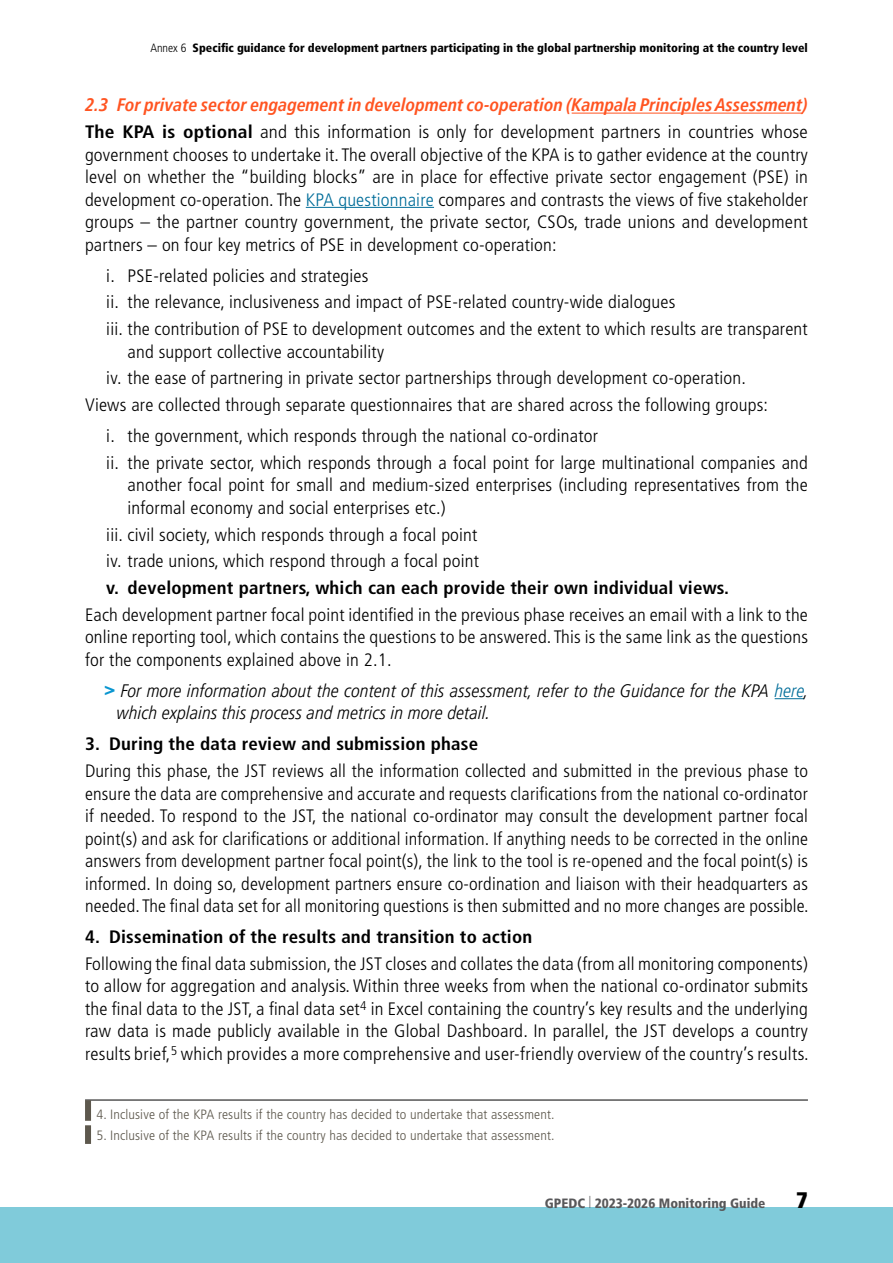
<style>
.page{position:relative;width:893px;height:1263px;background:#fff}
.page>*{position:absolute;margin:0;border:0;box-sizing:border-box;transform-origin:0 0}
.t1{font:900 condensed 22.5px "Frutiger LT Std";color:#000}
.t2{font:300 condensed 18px/26.7px "Frutiger LT Std";letter-spacing:.01em;color:#000;scale:1.05 1}
.t3{font:300 condensed 18px/22.5px "Frutiger LT Std";letter-spacing:.01em;color:#000;text-align:justify}
.t4{font:300 condensed 18px/22.5px "Frutiger LT Std";letter-spacing:.01em;color:#000;text-align:justify;scale:1.08 1}
.t5{font:300 condensed 18px/22.5px "Frutiger LT Std";letter-spacing:.01em;color:#000;text-align:justify;scale:1.04 1}
.t6{font:700 condensed 18px "Frutiger LT Std";letter-spacing:.01em;color:#000;scale:1.05 1}
.t7{font:italic 300 condensed 18px/22.5px "Frutiger LT Pro";color:#000;scale:1.05 1}
.t8{font:italic 700 condensed 18px "Frutiger LT Pro";color:#ff5421}
.t9{font:300 condensed 13.5px "Frutiger LT Std";letter-spacing:.01em;color:#5d584d;scale:1.05 1}
.t10{font:900 condensed 13.5px "Frutiger LT Std";color:#58585a}
.t11{font:900 condensed 12px "Frutiger LT Std";color:#000}
.s1{font-weight:300}
.s2{font-weight:700}
.s3{color:#006d99}
.s4{font-family:"Frutiger LT Std";font-weight:900;font-style:normal;color:#0a96d0}
</style>
<div class="page">
<div style="left:0;top:1208px;width:893px;height:55px;background:#80cbda"></div>
<hr style="left:572px;top:113px;width:231px;height:1px;background:#ff5421">
<hr style="left:306px;top:207px;width:128px;height:1px;background:#006d99">
<svg style="left:775px;top:698px;width:29px;height:1px"></svg>
<hr style="left:85px;top:1100px;width:723px;height:1px;background:#000">
<div style="left:85px;top:1100px;width:6px;height:21px;background:#5d584d"></div>
<div style="left:85px;top:1125px;width:6px;height:19px;background:#5d584d"></div>
<p class="t11" style="left:150px;top:40px;width:659px"><span class="s1">Annex 6</span> Specific guidance for development partners participating in the global partnership monitoring at the country level</p>
<p class="t8" style="left:85px;top:94px;width:724px">2.3 For private sector engagement in development co-operation (Kampala PrinciplesAssessment)</p>
<p class="t4" style="left:85px;top:121px;width:671px"><span class="s2">The KPA is optional</span> and this information is only for development partners in countries whose government chooses to undertake it. The overall objective of the KPA is to gather evidence at the country level on whether the “building blocks” are in place for effective private sector engagement (PSE) in development co-operation. The <span class="s3">KPA questionnaire</span> compares and contrasts the views of five stakeholder groups – the partner country government, the private sector, CSOs, trade unions and development partners – on four key metrics of PSE in development co-operation:</p>
<p class="t2" style="left:106px;top:262px;width:670px">i. PSE-related policies and strategies<br>ii. the relevance, inclusiveness and impact of PSE-related country-wide dialogues<br>iii. the contribution of PSE to development outcomes and the extent to which results are transparent</p>
<p class="t2" style="left:128px;top:338px;width:246px">and support collective accountability</p>
<p class="t2" style="left:106px;top:365px;width:611px">iv. the ease of partnering in private sector partnerships through development co-operation.</p>
<p class="t2" style="left:85px;top:392px;width:652px">Views are collected through separate questionnaires that are shared across the following groups:</p>
<p class="t2" style="left:106px;top:423px;width:670px">i. the government, which responds through the national co-ordinator<br>ii. the private sector, which responds through a focal point for large multinational companies and</p>
<p class="t2" style="left:128px;top:474px;width:649px;line-height:22.5px">another focal point for small and medium-sized enterprises (including representatives from the informal economy and social enterprises etc.)</p>
<p class="t2" style="left:106px;top:521px;width:356px">iii. civil society, which responds through a focal point iv. trade unions, which respond through a focal point</p>
<p class="t6" style="left:106px;top:577px;width:595px">v. development partners, which can each provide their own individual views.</p>
<p class="t2" style="left:85px;top:604px;width:690px;line-height:22.5px;text-align:justify">Each development partner focal point identified in the previous phase receives an email with a link to the online reporting tool, which contains the questions to be answered. This is the same link as the questions for the components explained above in 2.1.</p>
<p class="t7" style="left:117px;top:680px;width:660px;text-indent:-13px"><span class="s4">&gt;</span> For more information about the content of this assessment, refer to the Guidance for the KPA <span class="s3">here</span>, which explains this process and metrics in more detail.</p>
<p class="t6" style="left:85px;top:733px;width:376px">3. During the data review and submission phase</p>
<p class="t3" style="left:85px;top:760px;width:725px">During this phase, the JST reviews all the information collected and submitted in the previous phase to ensure the data are comprehensive and accurate and requests clarifications from the national co‑ordinator if needed. To respond to the JST, the national co-ordinator may consult the development partner focal point(s) and ask for clarifications or additional information. If anything needs to be corrected in the online answers from development partner focal point(s), the link to the tool is re-opened and the focal point(s) is informed. In doing so, development partners ensure co-ordination and liaison with their headquarters as needed. The final data set for all monitoring questions is then submitted and no more changes are possible.</p>
<p class="t6" style="left:85px;top:926px;width:427px">4. Dissemination of the results and transition to action</p>
<p class="t5" style="left:85px;top:953px;width:697px">Following the final data submission, the JST closes and collates the data (from all monitoring components) to allow for aggregation and analysis. Within three weeks from when the national co‑ordinator submits the final data to the JST, a final data set<sup>4</sup> in Excel containing the country’s key results and the underlying raw data is made publicly available in the Global Dashboard. In parallel, the JST develops a country results brief,<sup>5</sup> which provides a more comprehensive and user-friendly overview of the country’s results.</p>
<p class="t9" style="left:97px;top:1106px;width:438px">4. Inclusive of the KPA results if the country has decided to undertake that assessment.</p>
<p class="t9" style="left:97px;top:1127px;width:438px">5. Inclusive of the KPA results if the country has decided to undertake that assessment.</p>
<p class="t10" style="left:545px;top:1195px;width:222px">GPEDC <sup>|</sup> 2023-2026 Monitoring Guide</p>
<p class="t1" style="left:796px;top:1186px;width:13px">7</p>
</div>
